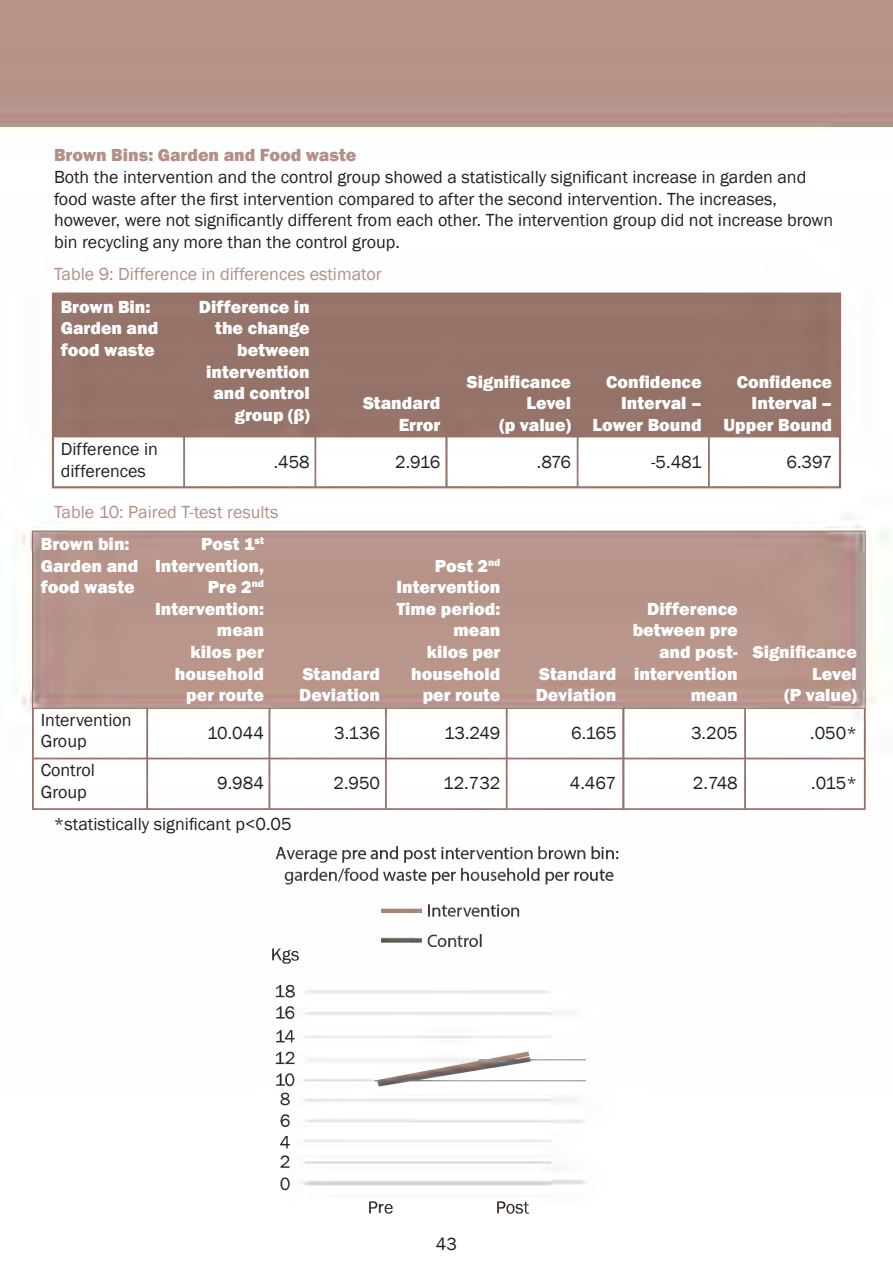
<style>
.page{position:relative;width:893px;height:1263px;background:#fff}
.page>*{position:absolute;margin:0;border:0;box-sizing:border-box;transform-origin:0 0}
.t1{font:18px/21.6px "Franklin Gothic";color:#231f20}
.t2{font:800 18px/21.6px "Franklin Gothic";color:#fff;text-align:right}
.t3{font:18px "Franklin Gothic";color:#b39085}
.t4{font:800 18px "Franklin Gothic";color:#b39085}
</style>
<div class="page">
<img style="left:0;top:0;width:893px;height:1214px">
<p class="t4" style="left:54px;top:144px;width:304px">Brown Bins: Garden and Food waste</p>
<p class="t1" style="left:54px;top:167px;width:781px">Both the intervention and the control group showed a statistically significant increase in garden and food waste after the first intervention compared to after the second intervention. The increases, however, were not significantly different from each other. The intervention group did not increase brown bin recycling any more than the control group.</p>
<p class="t3" style="left:54px;top:263px;width:329px">Table 9: Difference in differences estimator</p>
<p class="t2" style="left:61px;top:296px;width:99px;text-align:left">Brown Bin:<br>Garden and food waste</p>
<p class="t2" style="left:199px;top:296px;width:112px">Difference in the change between intervention and control group (β)</p>
<p class="t2" style="left:363px;top:392px;width:79px">Standard<br>Error</p>
<p class="t2" style="left:467px;top:371px;width:106px">Significance<br>Level</p>
<p class="t2" style="left:500px;top:414px;width:73px">(p value)</p>
<p class="t2" style="left:592px;top:371px;width:111px">Confidence<br>Interval –<br>Lower Bound</p>
<p class="t2" style="left:737px;top:371px;width:97px">Confidence<br>Interval –</p>
<p class="t2" style="left:723px;top:414px;width:110px">Upper Bound</p>
<p class="t1" style="left:61px;top:439px;width:99px">Difference in differences</p>
<p class="t1" style="left:274px;top:452px;width:38px">.458</p>
<p class="t1" style="left:395px;top:452px;width:47px">2.916</p>
<p class="t1" style="left:537px;top:452px;width:36px">.876</p>
<p class="t1" style="left:651px;top:452px;width:52px">-5.481</p>
<p class="t1" style="left:786px;top:452px;width:47px">6.397</p>
<p class="t3" style="left:54px;top:501px;width:226px">Table 10: Paired T-test results</p>
<p class="t2" style="left:41px;top:533px;width:99px;text-align:left">Brown bin:<br>Garden and food waste</p>
<p class="t2" style="left:155px;top:533px;width:111px">Post 1<sup>st<br></sup>Intervention,<br>Pre 2<sup>nd<br></sup>Intervention: mean<br>kilos per household per route</p>
<p class="t2" style="left:299px;top:663px;width:82px;text-align:left">Standard<br>Deviation</p>
<p class="t2" style="left:396px;top:555px;width:106px">Post 2<sup>nd<br></sup>Intervention<br>Time period: mean<br>kilos per household per route</p>
<p class="t2" style="left:536px;top:663px;width:82px;text-align:left">Standard<br>Deviation</p>
<p class="t2" style="left:633px;top:598px;width:107px">Difference between pre and post&shy;intervention mean</p>
<p class="t2" style="left:753px;top:641px;width:106px">Significance<br>Level</p>
<p class="t2" style="left:784px;top:684px;width:74px">(P value)</p>
<p class="t1" style="left:41px;top:709px;width:92px">Intervention<br>Group</p>
<p class="t1" style="left:207px;top:722px;width:58px">10.044</p>
<p class="t1" style="left:334px;top:722px;width:47px">3.136</p>
<p class="t1" style="left:444px;top:722px;width:58px">13.249</p>
<p class="t1" style="left:571px;top:722px;width:47px">6.165</p>
<p class="t1" style="left:691px;top:722px;width:48px">3.205</p>
<p class="t1" style="left:810px;top:722px;width:48px">.050*</p>
<p class="t1" style="left:41px;top:760px;width:56px">Control<br>Group</p>
<p class="t1" style="left:217px;top:773px;width:48px">9.984</p>
<p class="t1" style="left:333px;top:773px;width:48px">2.950</p>
<p class="t1" style="left:443px;top:773px;width:59px">12.732</p>
<p class="t1" style="left:570px;top:773px;width:48px">4.467</p>
<p class="t1" style="left:693px;top:773px;width:46px">2.748</p>
<p class="t1" style="left:811px;top:773px;width:47px">.015*</p>
<p class="t1" style="left:54px;top:814px;width:239px">*statistically significant p&lt;0.05</p>
<p class="t1" style="left:436px;top:1234px;width:23px">43</p>
</div>
